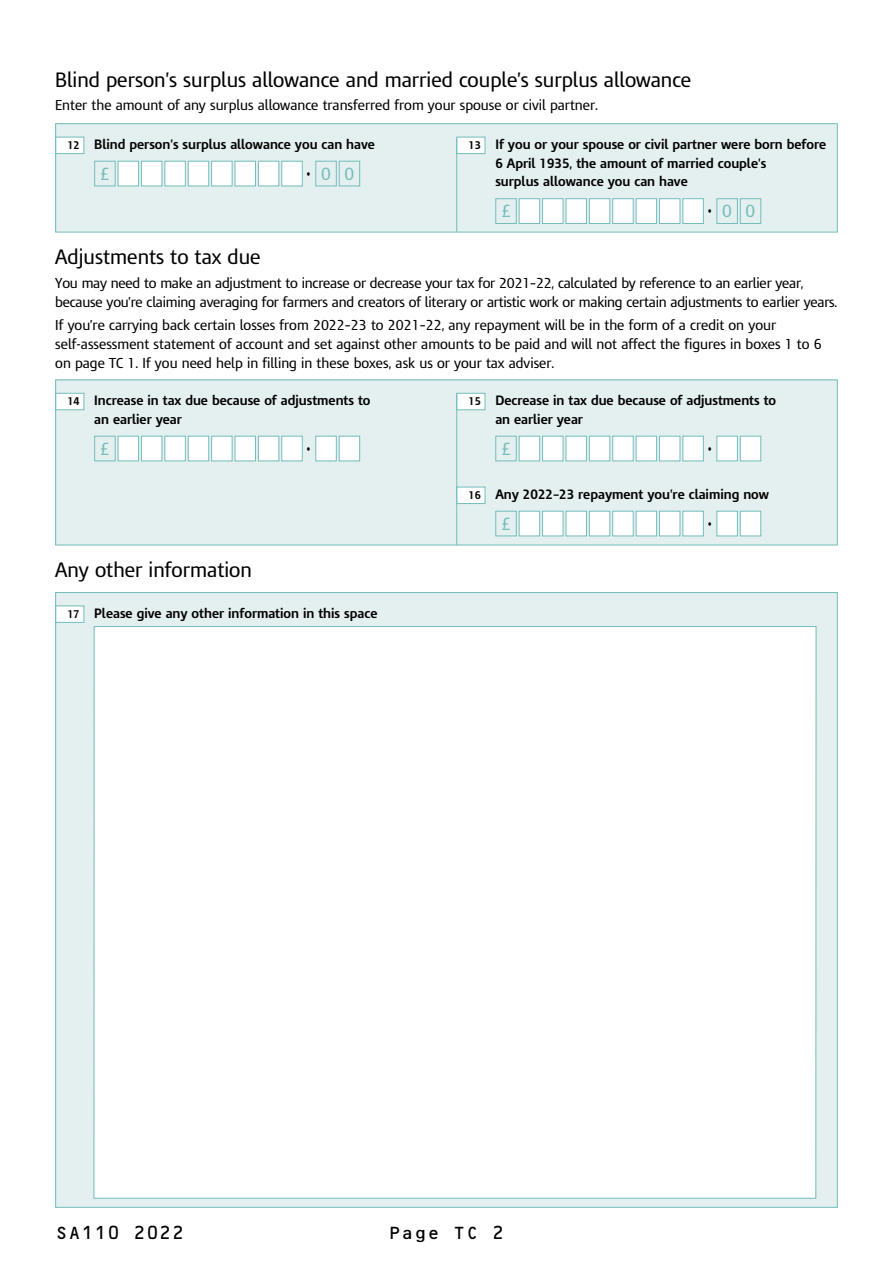
<style>
.page{position:relative;width:893px;height:1263px;background:#fff}
.page>*{position:absolute;margin:0;border:0;box-sizing:border-box;transform-origin:0 0}
.T08_A4_Heading_B{font:19.5px "HMRC Modena";color:#000}
.T71_EN_A4_Form_page{font:18px "OCRB";color:#000}
.t1{font:16.5px "HMRC Modena";color:#73bdbb}
.T11_Bodytext{font:13.5px/18.8px "HMRC Modena";color:#000}
.T36_Bold_question_te{font:700 12.75px/18.8px "HMRC Modena";color:#000}
.t2{font:700 10.5px "HMRC Modena";color:#000}
.t3{font:10.5px "HMRC Modena";color:#000}
</style>
<div class="page">
<div style="left:56px;top:592px;width:781px;height:615px;background:#e4f0ef"></div>
<div style="left:56px;top:606px;width:28px;height:16px;background:#fff"></div>
<div style="left:55px;top:605px;width:29px;height:18px;border:1px solid #73bdbb"></div>
<div style="left:93px;top:626px;width:724px;height:573px;background:#fff"></div>
<div style="left:56px;top:380px;width:781px;height:165px;background:#e4f0ef"></div>
<div style="left:56px;top:393px;width:28px;height:17px;background:#fff"></div>
<div style="left:55px;top:393px;width:29px;height:17px;border:1px solid #73bdbb"></div>
<div style="left:94px;top:436px;width:22px;height:25px;border:1px solid #73bdbb"></div>
<div style="left:118px;top:436px;width:21px;height:25px;background:#fff;border:1px solid #73bdbb"></div>
<div style="left:141px;top:436px;width:21px;height:25px;background:#fff;border:1px solid #73bdbb"></div>
<div style="left:164px;top:436px;width:22px;height:25px;background:#fff;border:1px solid #73bdbb"></div>
<div style="left:188px;top:436px;width:21px;height:25px;background:#fff;border:1px solid #73bdbb"></div>
<div style="left:211px;top:436px;width:21px;height:25px;background:#fff;border:1px solid #73bdbb"></div>
<div style="left:235px;top:436px;width:21px;height:25px;background:#fff;border:1px solid #73bdbb"></div>
<div style="left:258px;top:436px;width:21px;height:25px;background:#fff;border:1px solid #73bdbb"></div>
<div style="left:281px;top:436px;width:22px;height:25px;background:#fff;border:1px solid #73bdbb"></div>
<div style="left:315px;top:436px;width:22px;height:25px;background:#fff;border:1px solid #73bdbb"></div>
<div style="left:339px;top:436px;width:21px;height:25px;background:#fff;border:1px solid #73bdbb"></div>
<div style="left:457px;top:393px;width:28px;height:17px;background:#fff"></div>
<div style="left:456px;top:393px;width:29px;height:17px;border:1px solid #73bdbb"></div>
<div style="left:495px;top:436px;width:22px;height:25px;border:1px solid #73bdbb"></div>
<div style="left:519px;top:436px;width:21px;height:25px;background:#fff;border:1px solid #73bdbb"></div>
<div style="left:542px;top:436px;width:21px;height:25px;background:#fff;border:1px solid #73bdbb"></div>
<div style="left:566px;top:436px;width:21px;height:25px;background:#fff;border:1px solid #73bdbb"></div>
<div style="left:589px;top:436px;width:21px;height:25px;background:#fff;border:1px solid #73bdbb"></div>
<div style="left:612px;top:436px;width:22px;height:25px;background:#fff;border:1px solid #73bdbb"></div>
<div style="left:636px;top:436px;width:21px;height:25px;background:#fff;border:1px solid #73bdbb"></div>
<div style="left:659px;top:436px;width:21px;height:25px;background:#fff;border:1px solid #73bdbb"></div>
<div style="left:682px;top:436px;width:22px;height:25px;background:#fff;border:1px solid #73bdbb"></div>
<div style="left:716px;top:436px;width:22px;height:25px;background:#fff;border:1px solid #73bdbb"></div>
<div style="left:740px;top:436px;width:21px;height:25px;background:#fff;border:1px solid #73bdbb"></div>
<div style="left:457px;top:487px;width:28px;height:16px;background:#fff"></div>
<div style="left:456px;top:487px;width:29px;height:17px;border:1px solid #73bdbb"></div>
<div style="left:495px;top:511px;width:22px;height:25px;border:1px solid #73bdbb"></div>
<div style="left:519px;top:511px;width:21px;height:25px;background:#fff;border:1px solid #73bdbb"></div>
<div style="left:542px;top:511px;width:21px;height:25px;background:#fff;border:1px solid #73bdbb"></div>
<div style="left:566px;top:511px;width:21px;height:25px;background:#fff;border:1px solid #73bdbb"></div>
<div style="left:589px;top:511px;width:21px;height:25px;background:#fff;border:1px solid #73bdbb"></div>
<div style="left:612px;top:511px;width:22px;height:25px;background:#fff;border:1px solid #73bdbb"></div>
<div style="left:636px;top:511px;width:21px;height:25px;background:#fff;border:1px solid #73bdbb"></div>
<div style="left:659px;top:511px;width:21px;height:25px;background:#fff;border:1px solid #73bdbb"></div>
<div style="left:682px;top:511px;width:22px;height:25px;background:#fff;border:1px solid #73bdbb"></div>
<div style="left:716px;top:511px;width:22px;height:25px;background:#fff;border:1px solid #73bdbb"></div>
<div style="left:740px;top:511px;width:21px;height:25px;background:#fff;border:1px solid #73bdbb"></div>
<div style="left:55px;top:379px;width:783px;height:166px;border:1px solid #73bdbb"></div>
<hr style="left:456px;top:393px;width:1px;height:152px;background:#73bdbb">
<div style="left:56px;top:124px;width:781px;height:108px;background:#e4f0ef"></div>
<div style="left:56px;top:137px;width:28px;height:17px;background:#fff"></div>
<div style="left:55px;top:137px;width:29px;height:17px;border:1px solid #73bdbb"></div>
<div style="left:94px;top:161px;width:22px;height:25px;border:1px solid #73bdbb"></div>
<div style="left:118px;top:161px;width:21px;height:25px;background:#fff;border:1px solid #73bdbb"></div>
<div style="left:141px;top:161px;width:21px;height:25px;background:#fff;border:1px solid #73bdbb"></div>
<div style="left:164px;top:161px;width:22px;height:25px;background:#fff;border:1px solid #73bdbb"></div>
<div style="left:188px;top:161px;width:21px;height:25px;background:#fff;border:1px solid #73bdbb"></div>
<div style="left:211px;top:161px;width:21px;height:25px;background:#fff;border:1px solid #73bdbb"></div>
<div style="left:235px;top:161px;width:21px;height:25px;background:#fff;border:1px solid #73bdbb"></div>
<div style="left:258px;top:161px;width:21px;height:25px;background:#fff;border:1px solid #73bdbb"></div>
<div style="left:281px;top:161px;width:22px;height:25px;background:#fff;border:1px solid #73bdbb"></div>
<div style="left:315px;top:161px;width:22px;height:25px;border:1px solid #73bdbb"></div>
<div style="left:339px;top:161px;width:21px;height:25px;border:1px solid #73bdbb"></div>
<div style="left:457px;top:137px;width:28px;height:17px;background:#fff"></div>
<div style="left:456px;top:137px;width:29px;height:17px;border:1px solid #73bdbb"></div>
<div style="left:495px;top:198px;width:22px;height:26px;border:1px solid #73bdbb"></div>
<div style="left:519px;top:198px;width:21px;height:26px;background:#fff;border:1px solid #73bdbb"></div>
<div style="left:542px;top:198px;width:21px;height:26px;background:#fff;border:1px solid #73bdbb"></div>
<div style="left:566px;top:198px;width:21px;height:26px;background:#fff;border:1px solid #73bdbb"></div>
<div style="left:589px;top:198px;width:21px;height:26px;background:#fff;border:1px solid #73bdbb"></div>
<div style="left:612px;top:198px;width:22px;height:26px;background:#fff;border:1px solid #73bdbb"></div>
<div style="left:636px;top:198px;width:21px;height:26px;background:#fff;border:1px solid #73bdbb"></div>
<div style="left:659px;top:198px;width:21px;height:26px;background:#fff;border:1px solid #73bdbb"></div>
<div style="left:682px;top:198px;width:22px;height:26px;background:#fff;border:1px solid #73bdbb"></div>
<div style="left:716px;top:198px;width:22px;height:26px;border:1px solid #73bdbb"></div>
<div style="left:740px;top:198px;width:21px;height:26px;border:1px solid #73bdbb"></div>
<div style="left:55px;top:123px;width:783px;height:109px;border:1px solid #73bdbb"></div>
<hr style="left:456px;top:138px;width:1px;height:94px;background:#73bdbb">
<p class="T08_A4_Heading_B" style="left:55px;top:68px;width:638px">Blind person’s surplus allowance and married couple’s surplus allowance</p>
<p class="T11_Bodytext" style="left:55px;top:96px;width:544px">Enter the amount of any surplus allowance transferred from your spouse or civil partner.</p>
<p class="t2" style="left:67px;top:139px;width:14px">12</p>
<p class="T36_Bold_question_te" style="left:94px;top:135px;width:282px">Blind person’s surplus allowance you can have</p>
<p class="t1" style="left:100px;top:164px;width:11px">£</p>
<p class="t1" style="left:306px;top:164px;width:49px"><sup>•</sup>00</p>
<p class="t2" style="left:469px;top:139px;width:14px">13</p>
<p class="T36_Bold_question_te" style="left:495px;top:135px;width:332px">If you or your spouse or civil partner were born before<br>6 April 1935, the amount of married couple’s<br>surplus allowance you can have</p>
<p class="t1" style="left:501px;top:201px;width:11px">£</p>
<p class="t1" style="left:707px;top:201px;width:49px"><sup>•</sup>00</p>
<p class="T08_A4_Heading_B" style="left:55px;top:246px;width:207px">Adjustments to tax due</p>
<p class="T11_Bodytext" style="left:55px;top:273px;width:784px">You may need to make an adjustment to increase or decrease your tax for 2021–22, calculated by reference to an earlier year, because you’re claiming averaging for farmers and creators of literary or artistic work or making certain adjustments to earlier years.</p>
<p class="T11_Bodytext" style="left:55px;top:316px;width:768px">If you’re carrying back certain losses from 2022–23 to 2021–22, any repayment will be in the form of a credit on your self-assessment statement of account and set against other amounts to be paid and will not affect the figures in boxes 1 to 6 on page TC 1. If you need help in filling in these boxes, ask us or your tax adviser.</p>
<p class="t2" style="left:67px;top:395px;width:14px">14</p>
<p class="T36_Bold_question_te" style="left:94px;top:391px;width:278px">Increase in tax due because of adjustments to an earlier year</p>
<p class="t1" style="left:100px;top:439px;width:11px">£</p>
<p class="t3" style="left:306px;top:441px;width:6px">•</p>
<p class="T08_A4_Heading_B" style="left:55px;top:558px;width:198px">Any other information</p>
<p class="t2" style="left:67px;top:608px;width:14px">17</p>
<p class="T36_Bold_question_te" style="left:94px;top:604px;width:285px">Please give any other information in this space</p>
<p class="t2" style="left:469px;top:395px;width:14px">15</p>
<p class="T36_Bold_question_te" style="left:495px;top:391px;width:282px">Decrease in tax due because of adjustments to an earlier year</p>
<p class="t1" style="left:501px;top:439px;width:11px">£</p>
<p class="t3" style="left:707px;top:441px;width:6px">•</p>
<p class="t2" style="left:469px;top:489px;width:14px">16</p>
<p class="T36_Bold_question_te" style="left:495px;top:485px;width:275px">Any 2022–23 repayment you’re claiming now</p>
<p class="t1" style="left:501px;top:514px;width:11px">£</p>
<p class="t3" style="left:707px;top:516px;width:6px">•</p>
<p class="T71_EN_A4_Form_page" style="left:55px;top:1223px;width:131px">SA110 2022</p>
<p class="T71_EN_A4_Form_page" style="left:388px;top:1223px;width:118px">Page TC 2</p>
</div>
